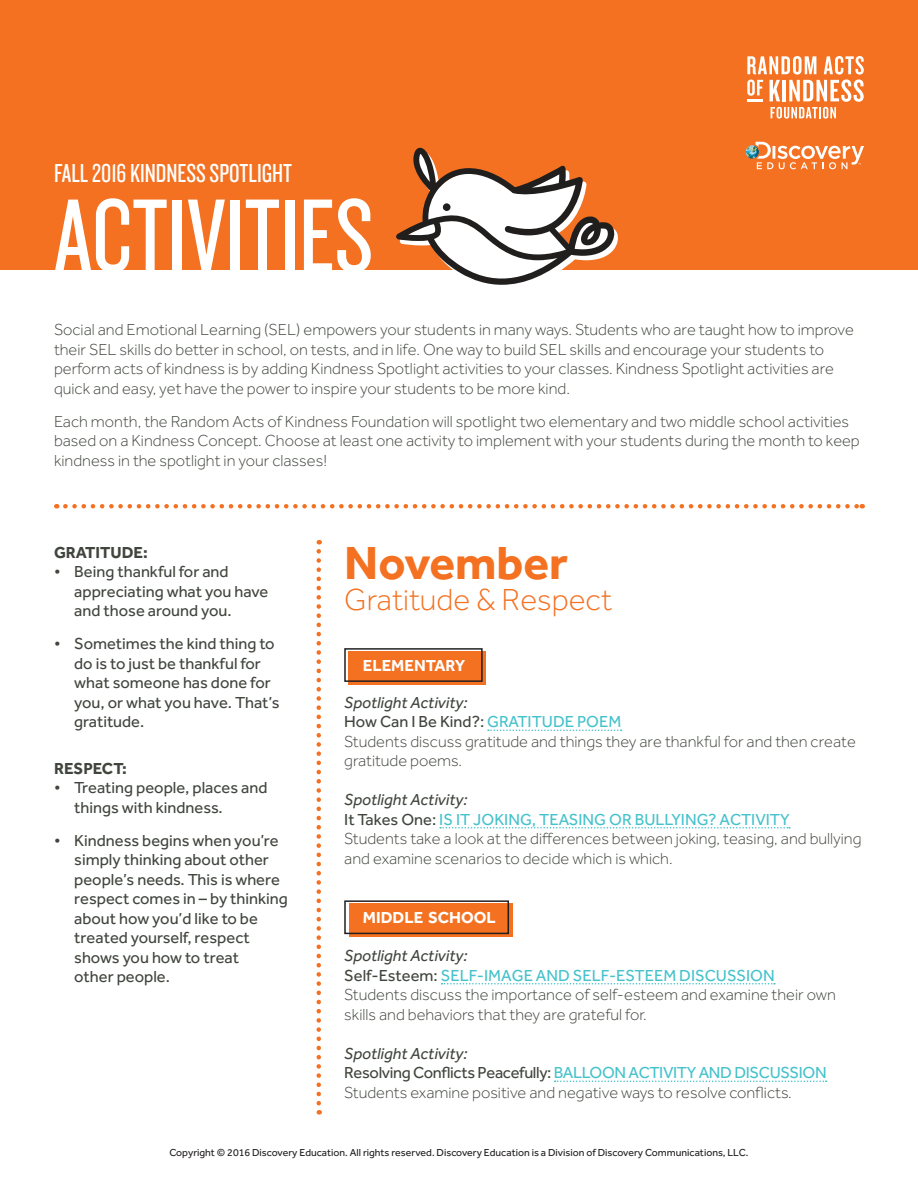
<style>
.page{position:relative;width:918px;height:1188px;background:#fff}
.page>*{position:absolute;margin:0;border:0;box-sizing:border-box;transform-origin:0 0}
.t1{font:108px "Knockout 28 Junior Feathrwt";color:#fff}
.Body_Copy{font:700 48px "Effra";color:#f37121}
.Body_Copy-2{font:300 31.5px "Effra";color:#f37121}
.t2{font:27px "Knockout 28 Junior Feathrwt";color:#fff}
.Body_Copy-3{font:300 16.5px/19.5px "Effra";color:#40453d}
.Body_Copy-4{font:16.5px/19.5px "Effra";color:#40453d}
.Body_Copy_Light{font:300 16.5px/19.5px "Effra";color:#40453d}
.Body_Copy-5{font:16.5px/19.5px "Effra";color:#45c2cb}
.Body_Copy-6{font:16.5px/19.5px "Effra";letter-spacing:-.02em;color:#40453d}
.Body_Copy-7{font:italic 16.5px/19.5px "Effra";color:#40453d}
.Body_Copy-8{font:700 16.5px "Effra";color:#fff}
.Body_Copy-9{font:700 16.5px "Effra";color:#40453d}
.t3{font:10.5px "Effra";color:#231f20}
.s1{font-style:normal}
.s2{font-style:normal;color:#45c2cb}
.s3{font-style:italic;color:#40453d}
.s4{color:#40453d}
.s5{font-style:italic}
.s6{color:#45c2cb}
</style>
<div class="page">
<div style="left:0;top:0;width:918px;height:270px;background:#f37121"></div>
<svg style="left:396px;top:148px;width:222px;height:137px"></svg>
<svg style="left:65px;top:504px;width:798px;height:4px"></svg>
<svg style="left:488px;top:730px;width:134px;height:1px"></svg>
<svg style="left:440px;top:827px;width:350px;height:2px"></svg>
<svg style="left:442px;top:983px;width:333px;height:2px"></svg>
<svg style="left:555px;top:1081px;width:272px;height:1px"></svg>
<svg style="left:316px;top:540px;width:5px;height:563px"></svg>
<div style="left:349px;top:651px;width:137px;height:34px;background:#f37121"></div>
<div style="left:344px;top:648px;width:139px;height:34px;border:2px solid #231f20"></div>
<div style="left:350px;top:904px;width:163px;height:33px;background:#f37121"></div>
<div style="left:344px;top:900px;width:165px;height:34px;border:2px solid #231f20"></div>
<svg style="left:747px;top:56px;width:117px;height:63px"></svg>
<img style="left:746px;top:145px;width:13px;height:14px;border-radius:7px">
<svg style="left:756px;top:142px;width:108px;height:27px"></svg>
<p class="t2" style="left:54px;top:156px;width:240px">FALL 2016 KINDNESS SPOTLIGHT</p>
<p class="t1" style="left:54px;top:169px;width:321px">ACTIVITIES</p>
<p class="Body_Copy-3" style="left:54px;top:320px;width:802px">Social and Emotional Learning (SEL) empowers your students in many ways. Students who are taught how to improve their SEL skills do better in school, on tests, and in life. One way to build SEL skills and encourage your students to perform acts of kindness is by adding Kindness Spotlight activities to your classes. Kindness Spotlight activities are quick and easy, yet have the power to inspire your students to be more kind.</p>
<p class="Body_Copy-3" style="left:54px;top:411px;width:807px">Each month, the Random Acts of Kindness Foundation will spotlight two elementary and two middle school activities based on a Kindness Concept. Choose at least one activity to implement with your students during the month to keep kindness in the spotlight in your classes!</p>
<p class="Body_Copy-9" style="left:54px;top:542px;width:95px">GRATITUDE:</p>
<p class="Body_Copy-4" style="left:74px;top:562px;width:196px;text-indent:-20px">• Being thankful for and appreciating what you have and those around you.</p>
<p class="Body_Copy-4" style="left:74px;top:634px;width:207px;text-indent:-20px">• Sometimes the kind thing to do is to just be thankful for what someone has done for you, or what you have. That’s gratitude.</p>
<p class="Body_Copy-9" style="left:54px;top:758px;width:75px">RESPECT:</p>
<p class="Body_Copy-4" style="left:74px;top:778px;width:195px;text-indent:-20px">• Treating people, places and things with kindness.</p>
<p class="Body_Copy-4" style="left:74px;top:830px;width:215px;text-indent:-20px">• Kindness begins when you’re simply thinking about other people’s needs. This is where respect comes in – by thinking about how you’d like to be treated yourself, respect shows you how to treat<br>other people.</p>
<p class="Body_Copy" style="left:344px;top:534px;width:225px">November</p>
<p class="Body_Copy-2" style="left:344px;top:582px;width:270px">Gratitude &amp; Respect</p>
<p class="Body_Copy-8" style="left:363px;top:655px;width:104px">ELEMENTARY</p>
<p class="Body_Copy-7" style="left:344px;top:692px;width:279px">Spotlight Activity:<br><span class="s1">How Can I Be Kind?:</span> <span class="s2">GRATITUDE POEM</span></p>
<p class="Body_Copy_Light" style="left:344px;top:731px;width:513px">Students discuss gratitude and things they are thankful for and then create gratitude poems.</p>
<p class="Body_Copy-5" style="left:344px;top:790px;width:447px"><span class="s3">Spotlight Activity:<br></span><span class="s4">It Takes One:</span> IS IT JOKING, TEASING OR BULLYING? ACTIVITY</p>
<p class="Body_Copy_Light" style="left:344px;top:829px;width:519px">Students take a look at the differences between joking, teasing, and bullying and examine scenarios to decide which is which.</p>
<p class="Body_Copy-8" style="left:363px;top:907px;width:134px">MIDDLE SCHOOL</p>
<p class="Body_Copy-5" style="left:344px;top:946px;width:432px"><span class="s3">Spotlight Activity:<br></span><span class="s4">Self-Esteem:</span> SELF-IMAGE AND SELF-ESTEEM DISCUSSION</p>
<p class="Body_Copy_Light" style="left:344px;top:985px;width:493px">Students discuss the importance of self-esteem and examine their own skills and behaviors that they are grateful for.</p>
<p class="Body_Copy-6" style="left:344px;top:1043px;width:484px"><span class="s5">Spotlight Activity:<br></span>Resolving Conflicts Peacefully: <span class="s6">BALLOON ACTIVITY AND DISCUSSION</span></p>
<p class="Body_Copy_Light" style="left:344px;top:1082px;width:449px">Students examine positive and negative ways to resolve conflicts.</p>
<p class="t3" style="left:169px;top:1146px;width:581px">Copyright © 2016 Discovery Education. All rights reserved. Discovery Education is a Division of Discovery Communications, LLC.</p>
</div>
